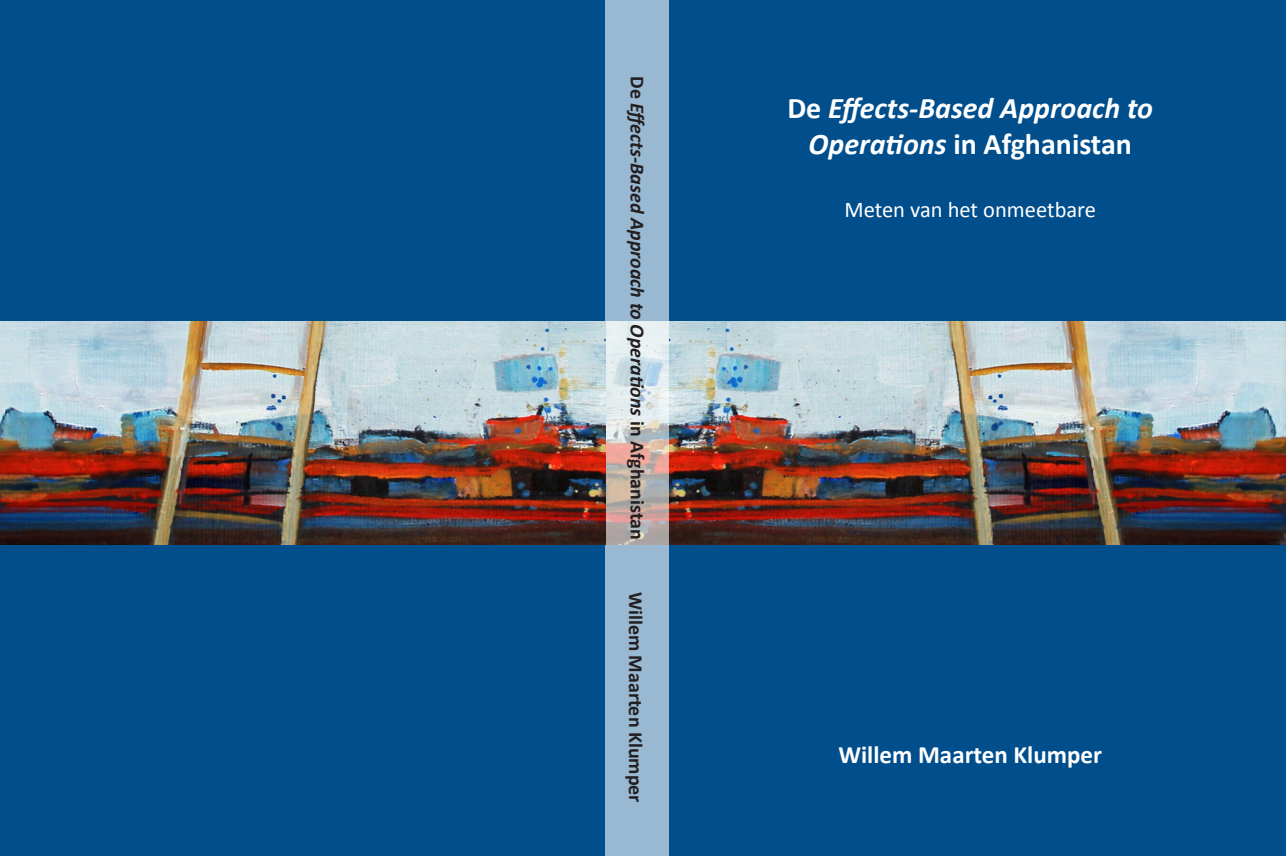
<style>
.page{position:relative;width:1286px;height:856px;background:#014e8c}
.page>*{position:absolute;margin:0;border:0;box-sizing:border-box;transform-origin:0 0}
.t1{font:italic 700 30px/36px "Calibri";color:#fff;text-align:center}
.t2{font:700 25px "Calibri";color:#fff}
.t3{font:22.5px "Calibri";color:#fff}
.t4{font:italic 700 20px "Calibri";color:#231f20}
.t5{font:700 20px "Calibri";color:#231f20}
.s1{font-style:normal}
</style>
<div class="page">
<img style="left:669px;top:322px;width:617px;height:223px">
<svg style="left:605px;top:0;width:64px;height:856px;background:#a7bcce"></svg>
<img style="left:0;top:322px;width:605px;height:223px">
<p class="t4" style="left:650px;top:76px;width:465px;rotate:90deg"><span class="s1">De</span> Effects-Based Approach to Operations <span class="s1">in Afghanistan</span></p>
<p class="t5" style="left:648px;top:592px;width:212px;rotate:90deg">Willem Maarten Klumper</p>
<p class="t1" style="left:787px;top:88px;width:367px"><span class="s1">De</span> Effects-Based Approach to<br>Operations <span class="s1">in Afghanistan</span></p>
<p class="t3" style="left:844px;top:195px;width:253px">Meten van het onmeetbare</p>
<p class="t2" style="left:838px;top:739px;width:265px">Willem Maarten Klumper</p>
</div>
